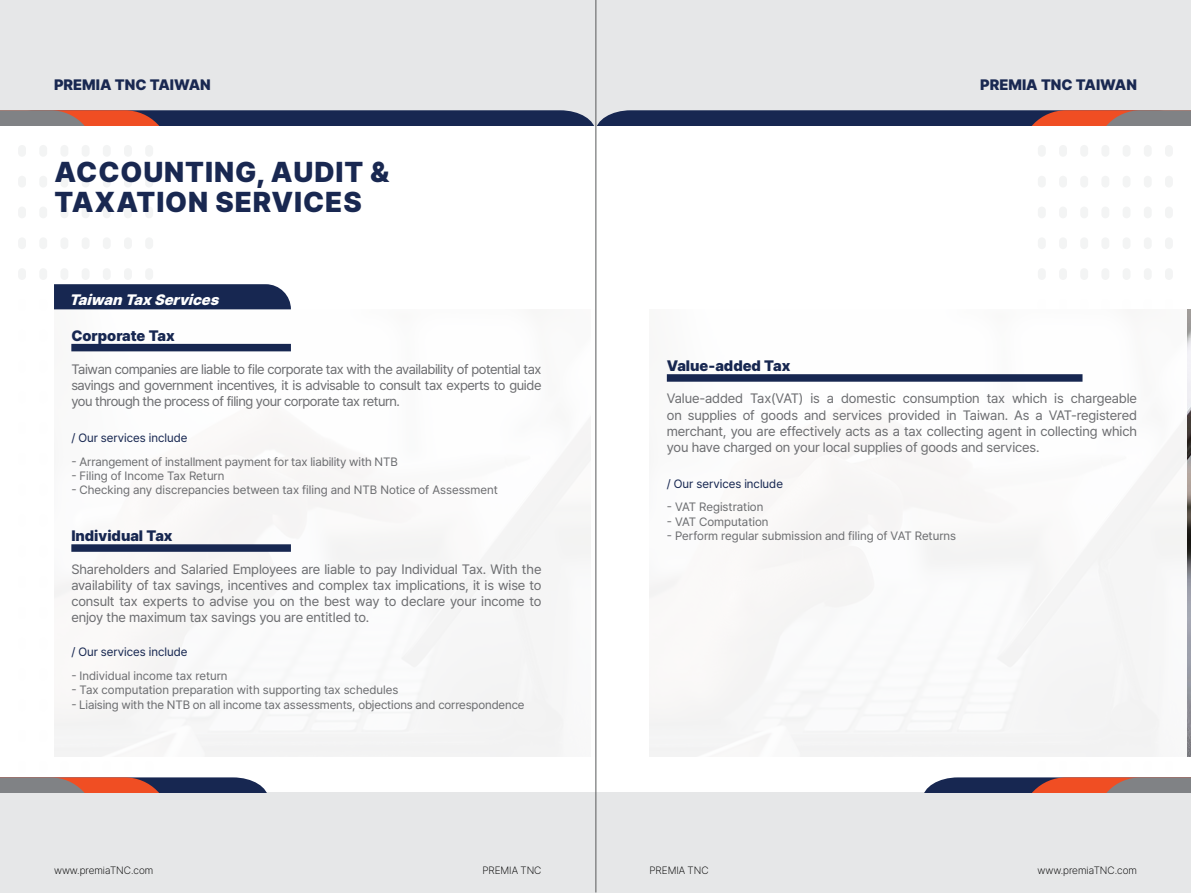
<style>
.page{position:relative;width:1191px;height:893px;background:#fff}
.page>*{position:absolute;margin:0;border:0;box-sizing:border-box;transform-origin:0 0}
.t1{font:900 28.5px/30px "Pretendard";letter-spacing:.03em;color:#192851}
.t2{font:900 15px "Pretendard";color:#172751}
.t3{font:900 15px "Pretendard";color:#192851}
.t4{font:italic 900 15px "Pretendard";color:#fff}
.t5{font:13.5px/16.2px "Pretendard";letter-spacing:-.01em;color:#6d6e71;text-align:justify}
.t6{font:12px "Pretendard";color:#6d6e71}
.t7{font:12px "Pretendard";color:#172751}
.t8{font:200 10.5px "Pretendard";color:#000}
</style>
<div class="page">
<div style="left:0;top:0;width:1191px;height:125px;background:#e6e7e8"></div>
<div style="left:0;top:792px;width:1191px;height:101px;background:#e6e7e8"></div>
<div style="left:18px;top:145px;width:8px;height:12px;background:#f3f4f4;border-radius:4px"></div>
<div style="left:60px;top:145px;width:8px;height:12px;background:#f3f4f4;border-radius:4px"></div>
<div style="left:39px;top:145px;width:8px;height:12px;background:#f3f4f4;border-radius:4px"></div>
<div style="left:82px;top:145px;width:8px;height:12px;background:#f3f4f4;border-radius:4px"></div>
<div style="left:103px;top:145px;width:8px;height:12px;background:#f3f4f4;border-radius:4px"></div>
<div style="left:124px;top:145px;width:8px;height:12px;background:#f3f4f4;border-radius:4px"></div>
<div style="left:145px;top:145px;width:8px;height:12px;background:#f3f4f4;border-radius:4px"></div>
<div style="left:18px;top:237px;width:8px;height:12px;background:#f3f4f4;border-radius:4px"></div>
<div style="left:60px;top:237px;width:8px;height:12px;background:#f3f4f4;border-radius:4px"></div>
<div style="left:39px;top:237px;width:8px;height:12px;background:#f3f4f4;border-radius:4px"></div>
<div style="left:82px;top:237px;width:8px;height:12px;background:#f3f4f4;border-radius:4px"></div>
<div style="left:103px;top:237px;width:8px;height:12px;background:#f3f4f4;border-radius:4px"></div>
<div style="left:124px;top:237px;width:8px;height:12px;background:#f3f4f4;border-radius:4px"></div>
<div style="left:145px;top:237px;width:8px;height:12px;background:#f3f4f4;border-radius:4px"></div>
<div style="left:18px;top:176px;width:8px;height:12px;background:#f3f4f4;border-radius:4px"></div>
<div style="left:60px;top:176px;width:8px;height:12px;background:#f3f4f4;border-radius:4px"></div>
<div style="left:39px;top:176px;width:8px;height:12px;background:#f3f4f4;border-radius:4px"></div>
<div style="left:82px;top:176px;width:8px;height:12px;background:#f3f4f4;border-radius:4px"></div>
<div style="left:103px;top:176px;width:8px;height:12px;background:#f3f4f4;border-radius:4px"></div>
<div style="left:124px;top:176px;width:8px;height:12px;background:#f3f4f4;border-radius:4px"></div>
<div style="left:145px;top:176px;width:8px;height:12px;background:#f3f4f4;border-radius:4px"></div>
<div style="left:18px;top:268px;width:8px;height:12px;background:#f3f4f4;border-radius:4px"></div>
<div style="left:60px;top:268px;width:8px;height:12px;background:#f3f4f4;border-radius:4px"></div>
<div style="left:39px;top:268px;width:8px;height:12px;background:#f3f4f4;border-radius:4px"></div>
<div style="left:82px;top:268px;width:8px;height:12px;background:#f3f4f4;border-radius:4px"></div>
<div style="left:103px;top:268px;width:8px;height:12px;background:#f3f4f4;border-radius:4px"></div>
<div style="left:124px;top:268px;width:8px;height:12px;background:#f3f4f4;border-radius:4px"></div>
<div style="left:145px;top:268px;width:8px;height:12px;background:#f3f4f4;border-radius:4px"></div>
<div style="left:18px;top:207px;width:8px;height:11px;background:#f3f4f4;border-radius:4px"></div>
<div style="left:60px;top:207px;width:8px;height:11px;background:#f3f4f4;border-radius:4px"></div>
<div style="left:39px;top:207px;width:8px;height:11px;background:#f3f4f4;border-radius:4px"></div>
<div style="left:82px;top:207px;width:8px;height:11px;background:#f3f4f4;border-radius:4px"></div>
<div style="left:103px;top:207px;width:8px;height:11px;background:#f3f4f4;border-radius:4px"></div>
<div style="left:124px;top:207px;width:8px;height:11px;background:#f3f4f4;border-radius:4px"></div>
<div style="left:145px;top:207px;width:8px;height:11px;background:#f3f4f4;border-radius:4px"></div>
<div style="left:1037px;top:145px;width:8px;height:12px;background:#f3f4f4;border-radius:4px"></div>
<div style="left:1080px;top:145px;width:8px;height:12px;background:#f3f4f4;border-radius:4px"></div>
<div style="left:1059px;top:145px;width:8px;height:12px;background:#f3f4f4;border-radius:4px"></div>
<div style="left:1101px;top:145px;width:8px;height:12px;background:#f3f4f4;border-radius:4px"></div>
<div style="left:1122px;top:145px;width:8px;height:12px;background:#f3f4f4;border-radius:4px"></div>
<div style="left:1143px;top:145px;width:8px;height:12px;background:#f3f4f4;border-radius:4px"></div>
<div style="left:1165px;top:145px;width:7px;height:12px;background:#f3f4f4;border-radius:4px"></div>
<div style="left:1037px;top:237px;width:8px;height:12px;background:#f3f4f4;border-radius:4px"></div>
<div style="left:1080px;top:237px;width:8px;height:12px;background:#f3f4f4;border-radius:4px"></div>
<div style="left:1059px;top:237px;width:8px;height:12px;background:#f3f4f4;border-radius:4px"></div>
<div style="left:1101px;top:237px;width:8px;height:12px;background:#f3f4f4;border-radius:4px"></div>
<div style="left:1122px;top:237px;width:8px;height:12px;background:#f3f4f4;border-radius:4px"></div>
<div style="left:1143px;top:237px;width:8px;height:12px;background:#f3f4f4;border-radius:4px"></div>
<div style="left:1165px;top:237px;width:7px;height:12px;background:#f3f4f4;border-radius:4px"></div>
<div style="left:1037px;top:176px;width:8px;height:12px;background:#f3f4f4;border-radius:4px"></div>
<div style="left:1080px;top:176px;width:8px;height:12px;background:#f3f4f4;border-radius:4px"></div>
<div style="left:1059px;top:176px;width:8px;height:12px;background:#f3f4f4;border-radius:4px"></div>
<div style="left:1101px;top:176px;width:8px;height:12px;background:#f3f4f4;border-radius:4px"></div>
<div style="left:1122px;top:176px;width:8px;height:12px;background:#f3f4f4;border-radius:4px"></div>
<div style="left:1143px;top:176px;width:8px;height:12px;background:#f3f4f4;border-radius:4px"></div>
<div style="left:1165px;top:176px;width:7px;height:12px;background:#f3f4f4;border-radius:4px"></div>
<div style="left:1037px;top:268px;width:8px;height:12px;background:#f3f4f4;border-radius:4px"></div>
<div style="left:1080px;top:268px;width:8px;height:12px;background:#f3f4f4;border-radius:4px"></div>
<div style="left:1059px;top:268px;width:8px;height:12px;background:#f3f4f4;border-radius:4px"></div>
<div style="left:1101px;top:268px;width:8px;height:12px;background:#f3f4f4;border-radius:4px"></div>
<div style="left:1122px;top:268px;width:8px;height:12px;background:#f3f4f4;border-radius:4px"></div>
<div style="left:1143px;top:268px;width:8px;height:12px;background:#f3f4f4;border-radius:4px"></div>
<div style="left:1165px;top:268px;width:7px;height:12px;background:#f3f4f4;border-radius:4px"></div>
<div style="left:1037px;top:207px;width:8px;height:11px;background:#f3f4f4;border-radius:4px"></div>
<div style="left:1080px;top:207px;width:8px;height:11px;background:#f3f4f4;border-radius:4px"></div>
<div style="left:1059px;top:207px;width:8px;height:11px;background:#f3f4f4;border-radius:4px"></div>
<div style="left:1101px;top:207px;width:8px;height:11px;background:#f3f4f4;border-radius:4px"></div>
<div style="left:1122px;top:207px;width:8px;height:11px;background:#f3f4f4;border-radius:4px"></div>
<div style="left:1143px;top:207px;width:8px;height:11px;background:#f3f4f4;border-radius:4px"></div>
<div style="left:1165px;top:207px;width:7px;height:11px;background:#f3f4f4;border-radius:4px"></div>
<svg style="left:0;top:110px;width:1191px;height:15px;background:#453d56"></svg>
<svg style="left:924px;top:777px;width:267px;height:15px;background:#7b555b"></svg>
<svg style="left:0;top:777px;width:267px;height:15px;background:#7b555b"></svg>
<div style="left:54px;top:284px;width:237px;height:25px;background:#172751"></div>
<div style="left:71px;top:344px;width:220px;height:7px;background:#172751"></div>
<div style="left:71px;top:544px;width:220px;height:8px;background:#172751"></div>
<div style="left:667px;top:374px;width:415px;height:8px;background:#172751"></div>
<hr style="left:595px;top:0;width:1px;height:892px;background:#58595b">
<p class="t3" style="left:54px;top:74px;width:158px">PREMIA TNC TAIWAN</p>
<p class="t3" style="left:980px;top:74px;width:158px">PREMIA TNC TAIWAN</p>
<h1 class="t1" style="left:54px;top:156px;width:336px">ACCOUNTING, AUDIT &amp;<br>TAXATION SERVICES</h1>
<p class="t4" style="left:69px;top:288px;width:156px">TaiwanTaxServices</p>
<p class="t2" style="left:71px;top:325px;width:105px">Corporate Tax</p>
<p class="t5" style="left:71px;top:360px;width:471px">Taiwan companies are liable to file corporate tax with the availability of potential tax savings and government incentives, it is advisable to consult tax experts to guide you through the process of filing your corporate tax return.</p>
<p class="t7" style="left:71px;top:429px;width:118px">/ Our services include</p>
<p class="t6" style="left:71px;top:453px;width:328px">- Arrangement of installment payment for tax liability with NTB</p>
<p class="t6" style="left:71px;top:467px;width:155px">- Filing of Income Tax Return</p>
<p class="t6" style="left:71px;top:482px;width:428px">- Checking any discrepancies between tax filing and NTB Notice of Assessment</p>
<p class="t2" style="left:71px;top:525px;width:103px">Individual Tax</p>
<p class="t5" style="left:71px;top:560px;width:471px">Shareholders and Salaried Employees are liable to pay Individual Tax. With the availability of tax savings, incentives and complex tax implications, it is wise to consult tax experts to advise you on the best way to declare your income to enjoy the maximum tax savings you are entitled to.</p>
<p class="t7" style="left:71px;top:644px;width:118px">/ Our services include</p>
<p class="t6" style="left:71px;top:667px;width:158px">- Individual income tax return</p>
<p class="t6" style="left:71px;top:681px;width:328px">- Tax computation preparation with supporting tax schedules</p>
<p class="t6" style="left:71px;top:696px;width:455px">- Liaising with the NTB on all income tax assessments, objections and correspondence</p>
<p class="t2" style="left:667px;top:354px;width:125px">Value-added Tax</p>
<p class="t5" style="left:667px;top:390px;width:471px">Value-added Tax(VAT) is a domestic consumption tax which is chargeable on supplies of goods and services provided in Taiwan. As a VAT-registered merchant, you are effectively acts as a tax collecting agent in collecting which you have charged on your local supplies of goods and services.</p>
<p class="t7" style="left:667px;top:475px;width:118px">/ Our services include</p>
<p class="t6" style="left:667px;top:499px;width:98px">- VAT Registration</p>
<p class="t6" style="left:667px;top:513px;width:103px">- VAT Computation</p>
<p class="t6" style="left:667px;top:527px;width:291px">- Perform regular submission and filing of VAT Returns</p>
<p class="t8" style="left:54px;top:863px;width:101px">www.premiaTNC.com</p>
<p class="t8" style="left:482px;top:863px;width:61px">PREMIA TNC</p>
<p class="t8" style="left:649px;top:863px;width:61px">PREMIA TNC</p>
<p class="t8" style="left:1037px;top:863px;width:101px">www.premiaTNC.com</p>
</div>
